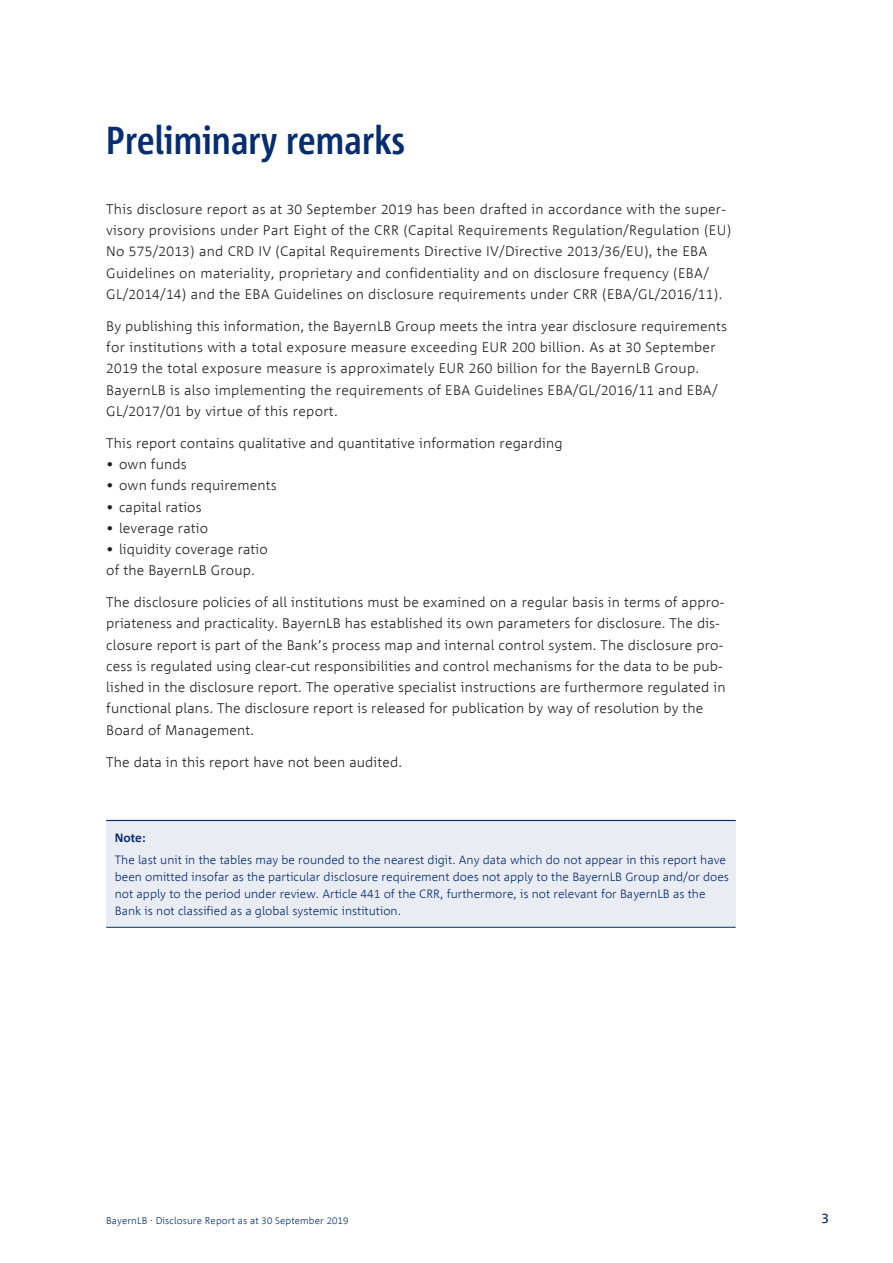
<style>
.page{position:relative;width:893px;height:1263px;background:#fff}
.page>*{position:absolute;margin:0;border:0;box-sizing:border-box;transform-origin:0 0}
.t1{font:700 39px "Corpid Cd LF";letter-spacing:.005em;color:#052d6f}
.t2{font:300 13.8px/21.3px "Corpid MOD";letter-spacing:.01em;color:#231f20}
.t3{font:13.8px "Corpid MOD";color:#052d6f}
.t4{font:300 12px/17px "Corpid MOD";color:#052d6f}
.t5{font:700 12px "Corpid MOD";color:#052d6f}
.t6{font:300 9.75px "Corpid MOD";letter-spacing:.01em;color:#052d6f}
</style>
<div class="page">
<div style="left:106px;top:820px;width:630px;height:107px;background:#eaecf4"></div>
<hr style="left:106px;top:927px;width:630px;height:1px;background:#052d6f">
<hr style="left:106px;top:820px;width:630px;height:1px;background:#052d6f">
<h1 class="t1" style="left:106px;top:119px;width:300px">Preliminary remarks</h1>
<p class="t2" style="left:106px;top:199px;width:626px">This disclosure report as at 30 September 2019 has been drafted in accordance with the super&shy;visory provisions under Part Eight of the CRR (Capital Requirements Regulation/Regulation (EU)<br>No 575/2013) and CRD IV (Capital Requirements Directive IV/Directive 2013/36/EU), the EBA Guidelines on materiality, proprietary and confidentiality and on disclosure frequency (EBA/ GL/2014/14) and the EBA Guidelines on disclosure requirements under CRR (EBA/GL/2016/11).</p>
<p class="t2" style="left:106px;top:315px;width:622px">By publishing this information, the BayernLB Group meets the intra year disclosure requirements for institutions with a total exposure measure exceeding EUR 200 billion. As at 30 September 2019 the total exposure measure is approximately EUR 260 billion for the BayernLB Group.<br>BayernLB is also implementing the requirements of EBA Guidelines EBA/GL/2016/11 and EBA/ GL/2017/01 by virtue of this report.</p>
<p class="t2" style="left:106px;top:432px;width:458px">This report contains qualitative and quantitative information regarding</p>
<p class="t2" style="left:106px;top:454px;width:82px">• own funds</p>
<p class="t2" style="left:106px;top:475px;width:172px">• own funds requirements</p>
<p class="t2" style="left:106px;top:496px;width:97px">• capital ratios</p>
<p class="t2" style="left:106px;top:517px;width:103px">• leverage ratio</p>
<p class="t2" style="left:106px;top:539px;width:163px">• liquidity coverage ratio of the BayernLB Group.</p>
<p class="t2" style="left:106px;top:592px;width:621px">The disclosure policies of all institutions must be examined on a regular basis in terms of appro&shy;priateness and practicality. BayernLB has established its own parameters for disclosure. The dis&shy;closure report is part of the Bank’s process map and internal control system. The disclosure pro&shy;cess is regulated using clear-cut responsibilities and control mechanisms for the data to be pub&shy;lished in the disclosure report. The operative specialist instructions are furthermore regulated in functional plans. The disclosure report is released for publication by way of resolution by the Board of Management.</p>
<p class="t2" style="left:106px;top:751px;width:297px">The data in this report have not been audited.</p>
<p class="t5" style="left:115px;top:831px;width:32px">Note:</p>
<p class="t4" style="left:115px;top:851px;width:616px">The last unit in the tables may be rounded to the nearest digit. Any data which do not appear in this report have been omitted insofar as the particular disclosure requirement does not apply to the BayernLB Group and/or does not apply to the period under review. Article 441 of the CRR, furthermore, is not relevant for BayernLB as the Bank is not classified as a global systemic institution.</p>
<p class="t6" style="left:106px;top:1215px;width:244px">BayernLB . Disclosure Report as at 30 September 2019</p>
<p class="t3" style="left:822px;top:1211px;width:9px">3</p>
</div>
